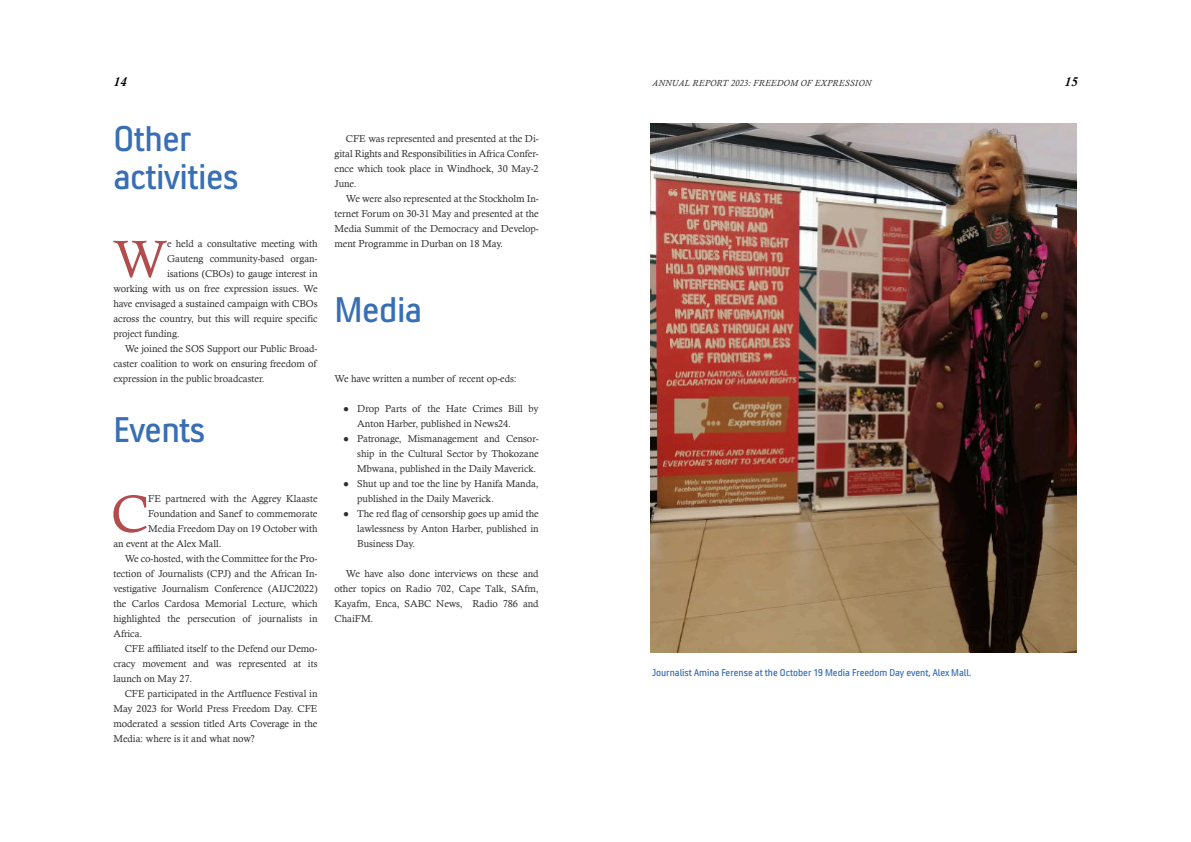
<style>
.page{position:relative;width:1191px;height:842px;background:#fff}
.page>*{position:absolute;margin:0;border:0;box-sizing:border-box;transform-origin:0 0}
.t1{font:52.1px "Calisto";color:#b34d4d}
.t2{font:36px/38px "Convection Condensed";letter-spacing:-.015em;color:#376eb5}
.t3{font:italic 700 13px "Calisto";color:#000}
.t4{font:10px/15px "Calisto";letter-spacing:-.005em;color:#303030;text-align:justify}
.t5{font:10px "Convection Condensed";color:#376eb5}
.t6{font:italic 9px "Calisto";letter-spacing:.025em;color:#303030}
.s1{font-family:"Times New Roman"}
</style>
<div class="page">
<img style="left:651px;top:123px;width:425px;height:530px">
<h3 class="t3" style="left:113px;top:77px;width:15px">14</h3>
<p class="t6" style="left:652px;top:79px;width:221px">ANNUAL REPORT 2023: FREEDOM OF EXPRESSION</p>
<h3 class="t3" style="left:1064px;top:77px;width:15px">15</h3>
<h2 class="t2" style="left:113px;top:123px;width:127px">Other activities</h2>
<p class="t4" style="left:334px;top:132px;width:206px;text-indent:11px">CFE was represented and presented at the Di&shy;gital Rights and Responsibilities in Africa Confer&shy;ence which took place in Windhoek, 30 May-2<br>June.</p>
<p class="t4" style="left:334px;top:192px;width:206px;text-indent:11px">We were also represented at the Stockholm In&shy;ternet Forum on 30-31 May and presented at the Media Summit of the Democracy and Develop&shy;ment Programme in Durban on 18 May.</p>
<h1 class="t1" style="left:113px;top:239px;width:56px">W</h1>
<p class="t4" style="left:167px;top:237px;width:152px">e held a consultative meeting with</p>
<p class="t4" style="left:167px;top:252px;width:152px">Gauteng community-based organ-</p>
<p class="t4" style="left:167px;top:267px;width:152px">isations (CBOs) to gauge interest in</p>
<p class="t4" style="left:113px;top:282px;width:206px">working with us on free expression issues. We</p>
<p class="t4" style="left:113px;top:297px;width:206px">have envisaged a sustained campaign with CBOs</p>
<p class="t4" style="left:113px;top:312px;width:206px">across the country, but this will require specific</p>
<p class="t4" style="left:113px;top:327px;width:68px">project funding.</p>
<p class="t4" style="left:125px;top:342px;width:194px">We joined the SOS Support our Public Broad-</p>
<p class="t4" style="left:113px;top:357px;width:205px">caster coalition to work on ensuring freedom of</p>
<p class="t4" style="left:113px;top:372px;width:153px">expression in the public broadcaster.</p>
<h2 class="t2" style="left:113px;top:414px;width:94px">Events</h2>
<h2 class="t2" style="left:334px;top:294px;width:89px">Media</h2>
<p class="t4" style="left:334px;top:372px;width:184px">We have written a number of recent op-eds:</p>
<p class="t4" style="left:357px;top:402px;width:183px;text-indent:-14px"><span class="s1">●</span> Drop Parts of the Hate Crimes Bill by<br>Anton Harber, published in News24.</p>
<p class="t4" style="left:357px;top:432px;width:183px;text-indent:-14px"><span class="s1">●</span> Patronage, Mismanagement and Censor&shy;ship in the Cultural Sector by Thokozane Mbwana, published in the Daily Maverick.</p>
<p class="t4" style="left:357px;top:477px;width:183px;text-indent:-14px"><span class="s1">●</span> Shut up and toe the line by Hanifa Manda, published in the Daily Maverick.</p>
<p class="t4" style="left:357px;top:507px;width:183px;text-indent:-14px"><span class="s1">●</span> The red flag of censorship goes up amid the lawlessness by Anton Harber, published in Business Day.</p>
<p class="t4" style="left:334px;top:567px;width:206px;text-indent:11px">We have also done interviews on these and other topics on Radio 702, Cape Talk, SAfm, Kayafm, Enca, SABC News, Radio 786 and ChaiFM.</p>
<h1 class="t1" style="left:111px;top:494px;width:39px">C</h1>
<p class="t4" style="left:148px;top:492px;width:171px">FE partnered with the Aggrey Klaaste</p>
<p class="t4" style="left:148px;top:507px;width:171px">Foundation and Sanef to commemorate</p>
<p class="t4" style="left:148px;top:522px;width:171px">Media Freedom Day on 19 October with</p>
<p class="t4" style="left:113px;top:537px;width:110px">an event at the Alex Mall.</p>
<p class="t4" style="left:125px;top:552px;width:194px">We co-hosted, with the Committee for the Pro-</p>
<p class="t4" style="left:113px;top:567px;width:206px">tection of Journalists (CPJ) and the African In-</p>
<p class="t4" style="left:113px;top:582px;width:206px">vestigative Journalism Conference (AIJC2022)</p>
<p class="t4" style="left:113px;top:597px;width:206px">the Carlos Cardosa Memorial Lecture, which</p>
<p class="t4" style="left:113px;top:612px;width:206px">highlighted the persecution of journalists in</p>
<p class="t4" style="left:113px;top:627px;width:30px">Africa.</p>
<p class="t4" style="left:125px;top:642px;width:194px">CFE affiliated itself to the Defend our Demo-</p>
<p class="t4" style="left:113px;top:657px;width:206px">cracy movement and was represented at its</p>
<p class="t4" style="left:113px;top:672px;width:80px">launch on May 27.</p>
<p class="t4" style="left:125px;top:687px;width:194px">CFE participated in the Artfluence Festival in</p>
<p class="t4" style="left:113px;top:702px;width:206px">May 2023 for World Press Freedom Day. CFE</p>
<p class="t4" style="left:113px;top:717px;width:206px">moderated a session titled Arts Coverage in the</p>
<p class="t4" style="left:113px;top:732px;width:143px">Media: where is it and what now?</p>
<p class="t5" style="left:652px;top:669px;width:321px">Journalist Amina Ferense at the October 19 Media Freedom Day event, Alex Mall.</p>
</div>
